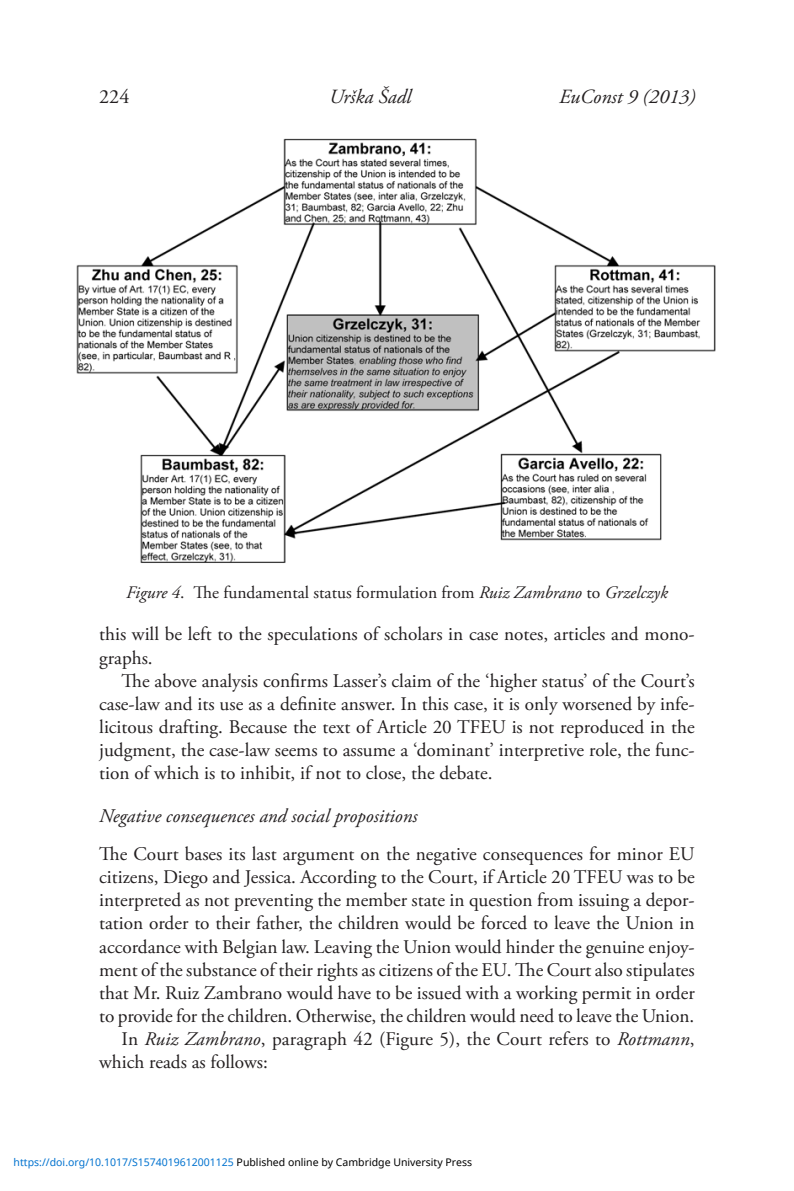
<style>
.page{position:relative;width:794px;height:1191px;background:#fff}
.page>*{position:absolute;margin:0;border:0;box-sizing:border-box;transform-origin:0 0}
.t1{font:italic 20.12px "Adobe Garamond Pro";color:#231f20}
.t2{font:20.12px "Adobe Garamond Pro";color:#231f20}
.t3{font:19.25px/23.1px "Adobe Garamond Pro";color:#231f20}
.t4{font:italic 19.25px "Adobe Garamond Pro";color:#231f20}
.t5{font:17.5px "Adobe Garamond Pro";color:#231f20}
.t6{font:10.5px "Noto Sans";color:#0172cf}
.s1{font-style:italic}
.s2{color:#000}
</style>
<div class="page">
<img style="left:76px;top:138px;width:640px;height:425px">
<p class="t2" style="left:99px;top:84px;width:32px">224</p>
<p class="t1" style="left:329px;top:84px;width:84px">Urška Šadl</p>
<p class="t1" style="left:559px;top:84px;width:138px">EuConst 9 (2013)</p>
<p class="t5" style="left:126px;top:581px;width:543px"><span class="s1">Figure 4</span>. The fundamental status formulation from <span class="s1">Ruiz Zambrano</span> to <span class="s1">Grzelczyk</span></p>
<p class="t3" style="left:99px;top:623px;width:597px">this will be left to the speculations of scholars in case notes, articles and mono&shy;graphs.</p>
<p class="t3" style="left:99px;top:669px;width:597px;text-align:justify;text-indent:22px">The above analysis confirms Lasser’s claim of the ‘higher status’ of the Court’s case-law and its use as a definite answer. In this case, it is only worsened by infe&shy;licitous drafting. Because the text of Article 20 TFEU is not reproduced in the judgment, the case-law seems to assume a ‘dominant’ interpretive role, the func&shy;tion of which is to inhibit, if not to close, the debate.</p>
<p class="t4" style="left:99px;top:804px;width:320px">Negative consequences and social propositions</p>
<p class="t3" style="left:99px;top:843px;width:597px">The Court bases its last argument on the negative consequences for minor EU</p>
<p class="t3" style="left:99px;top:866px;width:597px">citizens, Diego and Jessica. According to the Court, if Article 20 TFEU was to be</p>
<p class="t3" style="left:99px;top:889px;width:597px">interpreted as not preventing the member state in question from issuing a depor-</p>
<p class="t3" style="left:99px;top:912px;width:597px">tation order to their father, the children would be forced to leave the Union in</p>
<p class="t3" style="left:99px;top:935px;width:597px">accordance with Belgian law. Leaving the Union would hinder the genuine enjoy-</p>
<p class="t3" style="left:99px;top:958px;width:597px">ment of the substance of their rights as citizens of the EU. The Court also stipulates</p>
<p class="t3" style="left:99px;top:981px;width:597px">that Mr. Ruiz Zambrano would have to be issued with a working permit in order</p>
<p class="t3" style="left:99px;top:1004px;width:596px">to provide for the children. Otherwise, the children would need to leave the Union.</p>
<p class="t3" style="left:122px;top:1028px;width:574px">In <span class="s1">Ruiz Zambrano</span>, paragraph 42 (Figure 5), the Court refers to <span class="s1">Rottmann</span>,</p>
<p class="t3" style="left:99px;top:1051px;width:170px">which reads as follows:</p>
<p class="t6" style="left:14px;top:1154px;width:460px">https://doi.org/10.1017/S1574019612001125 <span class="s2">Published online by Cambridge University Press</span></p>
</div>
